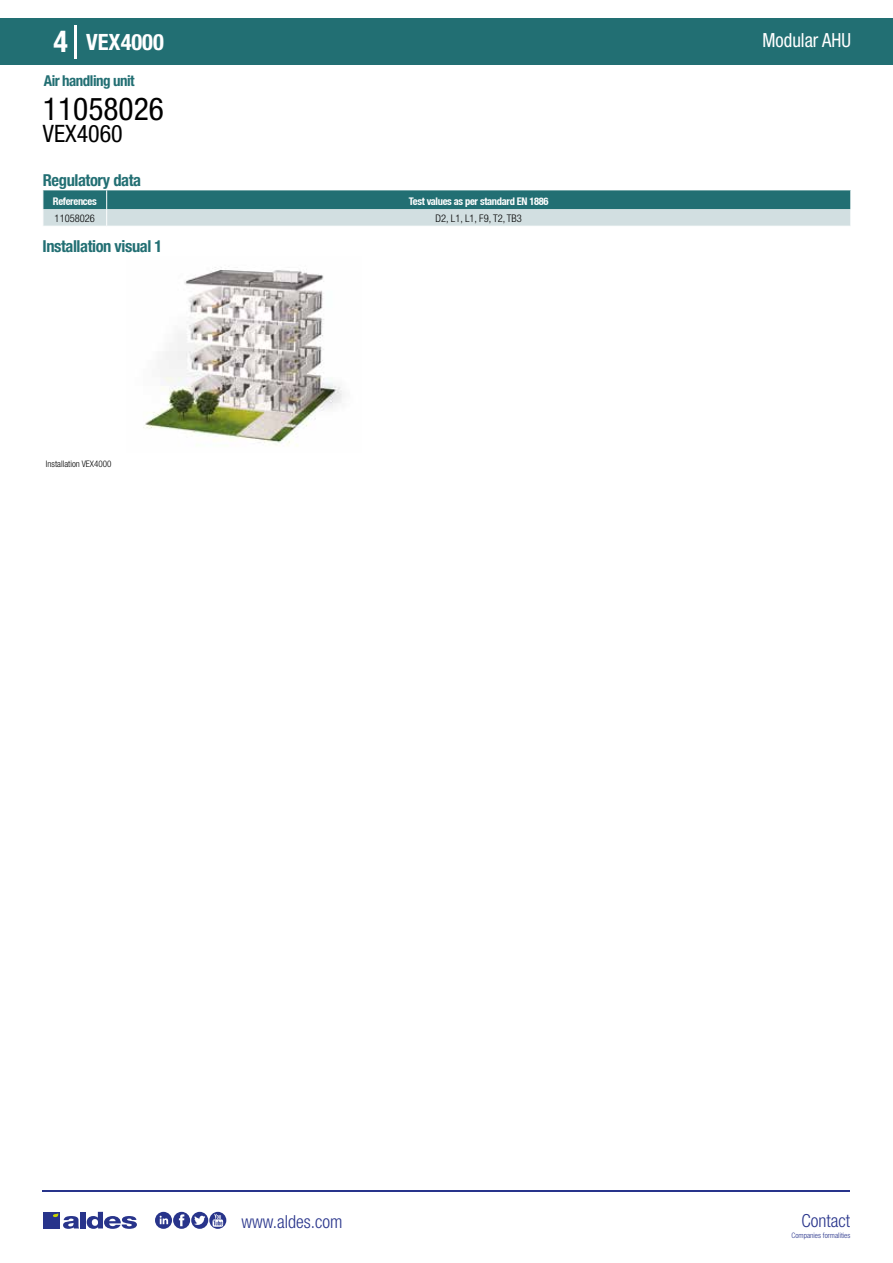
<style>
.page{position:relative;width:893px;height:1263px;background:#fff}
.page>*{position:absolute;margin:0;border:0;box-sizing:border-box;transform-origin:0 0}
.t1{font:condensed 31.5px "Helvetica Neue LT Std";color:#000}
.t2{font:700 condensed 30px "Helvetica Neue LT Std";color:#fff}
.t3{font:condensed 24px "Helvetica Neue LT Std";color:#000}
.t4{font:700 condensed 22.5px "Helvetica Neue LT Std";color:#fff}
.t5{font:condensed 19.5px "Helvetica Neue LT Std";color:#fff;scale:.95 1}
.t6{font:300 condensed 18px "Helvetica Neue";color:#28348b}
.t7{font:700 condensed 16.5px "Helvetica Neue LT Std";letter-spacing:-.025em;color:#226f73}
.t8{font:700 condensed 15px "Helvetica Neue LT Std";letter-spacing:-.035em;color:#226f73}
.t9{font:700 condensed 10.5px "Helvetica Neue";letter-spacing:-.03em;color:#fff}
.t10{font:300 condensed 10.5px "Helvetica Neue";color:#000}
.t11{font:300 condensed 9px "Helvetica Neue";color:#000}
.t12{font:300 condensed 7.5px "Helvetica Neue";color:#28348b}
</style>
<div class="page">
<div style="left:0;top:18px;width:893px;height:46px;background:#226f73"></div>
<hr style="left:74px;top:25px;width:2px;height:33px;background:#fff">
<hr style="left:43px;top:1190px;width:807px;height:1px;background:#28348b">
<svg style="left:155px;top:1212px;width:71px;height:17px"></svg>
<div style="left:43px;top:1212px;width:17px;height:16px;background:#28348b"></div>
<div style="left:80px;top:1212px;width:6px;height:16px;background:#28348b"></div>
<svg style="left:87px;top:1212px;width:50px;height:17px"></svg>
<svg style="left:53px;top:1213px;width:26px;height:16px"></svg>
<svg style="left:43px;top:190px;width:808px;height:36px;background:#77a5a8"></svg>
<img style="left:143px;top:267px;width:199px;height:179px">
<h2 class="t2" style="left:54px;top:24px;width:16px">4</h2>
<h3 class="t4" style="left:86px;top:28px;width:79px">VEX4000</h3>
<h3 class="t5" style="left:762px;top:29px;width:95px">Modular AHU</h3>
<h3 class="t8" style="left:44px;top:71px;width:92px">Air handling unit</h3>
<h1 class="t1" style="left:43px;top:91px;width:122px">11058026</h1>
<h3 class="t3" style="left:43px;top:120px;width:81px">VEX4060</h3>
<h3 class="t7" style="left:43px;top:170px;width:100px">Regulatory data</h3>
<p class="t9" style="left:53px;top:195px;width:45px">References</p>
<p class="t9" style="left:409px;top:195px;width:141px">Test values as per standard EN 1886</p>
<p class="t10" style="left:55px;top:212px;width:42px">11058026</p>
<p class="t10" style="left:436px;top:212px;width:88px">D2, L1, L1, F9, T2, TB3</p>
<h3 class="t7" style="left:43px;top:236px;width:121px">Installation visual 1</h3>
<p class="t11" style="left:46px;top:458px;width:67px">Installation VEX4000</p>
<h3 class="t6" style="left:241px;top:1211px;width:102px">www.aldes.com</h3>
<h3 class="t6" style="left:801px;top:1211px;width:50px">Contact</h3>
<p class="t12" style="left:791px;top:1230px;width:60px">Companies formalities</p>
</div>
